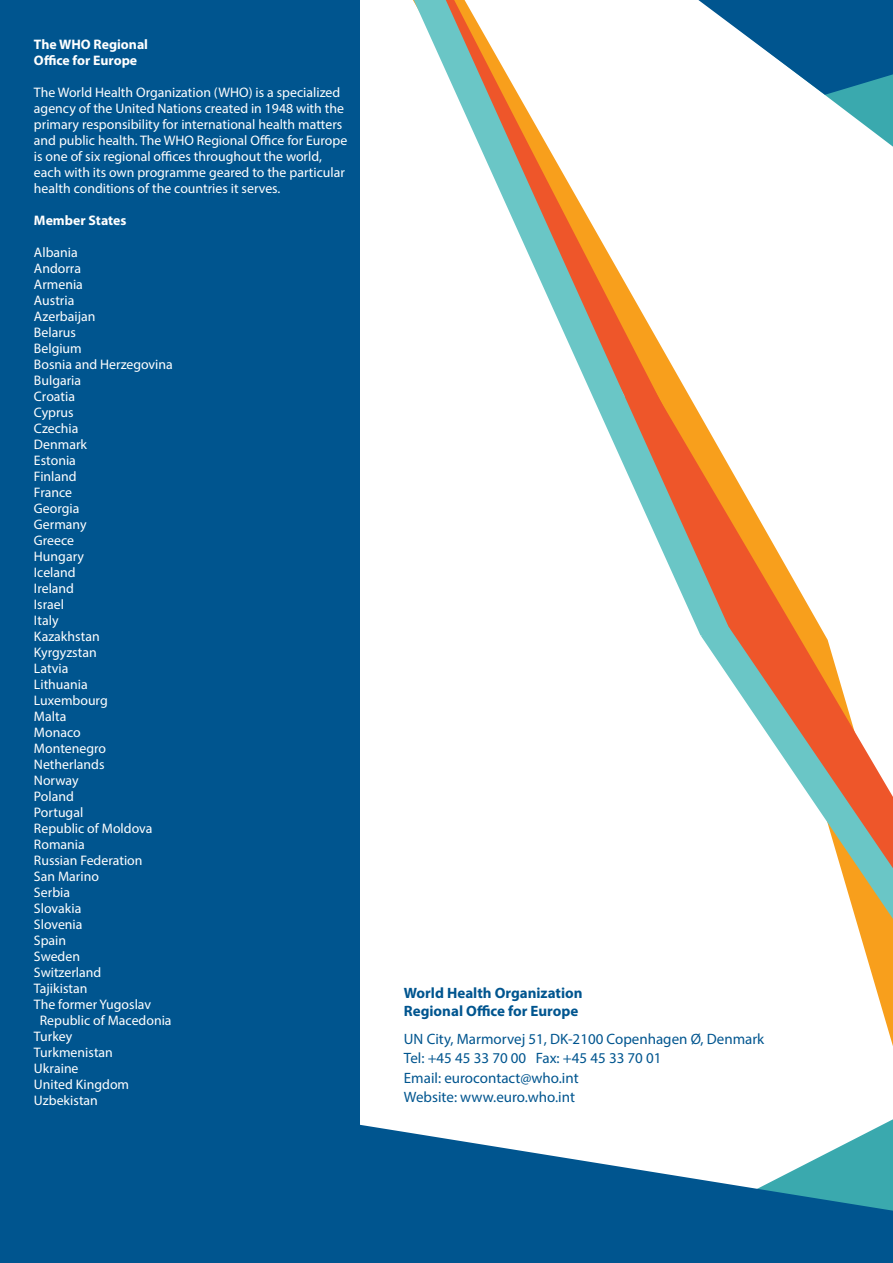
<style>
.page{position:relative;width:893px;height:1263px;background:#fff}
.page>*{position:absolute;margin:0;border:0;box-sizing:border-box;transform-origin:0 0}
.t1{font:15px/19.5px "Myriad Pro";color:#00558f}
.t2{font:700 15px/18px "Myriad Pro";color:#00558f}
.t3{font:13.8px/16px "Myriad Pro";color:#fff}
.t4{font:700 13.8px/16px "Myriad Pro";color:#fff}
</style>
<div class="page">
<div style="left:0;top:0;width:359px;height:1263px;background:#00558f"></div>
<svg style="left:861px;top:0;width:32px;height:147px;background:#2b83a4"></svg>
<svg style="left:359px;top:1124px;width:534px;height:139px;fill:#00558f"></svg>
<svg style="left:855px;top:919px;width:38px;height:127px"></svg>
<svg style="left:731px;top:0;width:130px;height:123px;fill:#00558f"></svg>
<svg style="left:700px;top:469px;width:121px;height:167px"></svg>
<svg style="left:414px;top:0;width:317px;height:635px"></svg>
<svg style="left:701px;top:627px;width:192px;height:292px"></svg>
<p class="t4" style="left:34px;top:35px;width:116px">The WHO Regional<br>Office for Europe</p>
<p class="t3" style="left:34px;top:84px;width:315px">The World Health Organization (WHO) is a specialized agency of the United Nations created in 1948 with the primary responsibility for international health matters and public health. The WHO Regional Office for Europe is one of six regional offices throughout the world, each with its own programme geared to the particular health conditions of the countries it serves.</p>
<p class="t4" style="left:34px;top:212px;width:94px">Member States</p>
<p class="t3" style="left:34px;top:244px;width:45px">Albania</p>
<p class="t3" style="left:34px;top:260px;width:49px">Andorra</p>
<p class="t3" style="left:34px;top:276px;width:51px">Armenia</p>
<p class="t3" style="left:34px;top:292px;width:42px">Austria</p>
<p class="t3" style="left:34px;top:308px;width:63px">Azerbaijan</p>
<p class="t3" style="left:34px;top:324px;width:44px">Belarus</p>
<p class="t3" style="left:34px;top:340px;width:49px">Belgium</p>
<p class="t3" style="left:34px;top:356px;width:140px">Bosnia and Herzegovina</p>
<p class="t3" style="left:34px;top:372px;width:49px">Bulgaria</p>
<p class="t3" style="left:34px;top:388px;width:43px">Croatia</p>
<p class="t3" style="left:34px;top:404px;width:41px">Cyprus</p>
<p class="t3" style="left:34px;top:420px;width:46px">Czechia</p>
<p class="t3" style="left:34px;top:436px;width:55px">Denmark</p>
<p class="t3" style="left:34px;top:452px;width:43px">Estonia</p>
<p class="t3" style="left:34px;top:468px;width:44px">Finland</p>
<p class="t3" style="left:34px;top:484px;width:40px">France</p>
<p class="t3" style="left:34px;top:500px;width:47px">Georgia</p>
<p class="t3" style="left:34px;top:516px;width:54px">Germany</p>
<p class="t3" style="left:34px;top:532px;width:42px">Greece</p>
<p class="t3" style="left:34px;top:548px;width:52px">Hungary</p>
<p class="t3" style="left:34px;top:564px;width:43px">Iceland</p>
<p class="t3" style="left:34px;top:580px;width:42px">Ireland</p>
<p class="t3" style="left:34px;top:596px;width:32px">Israel</p>
<p class="t3" style="left:34px;top:612px;width:26px">Italy</p>
<p class="t3" style="left:34px;top:628px;width:67px">Kazakhstan</p>
<p class="t3" style="left:34px;top:644px;width:64px">Kyrgyzstan</p>
<p class="t3" style="left:34px;top:660px;width:36px">Latvia</p>
<p class="t3" style="left:34px;top:676px;width:55px">Lithuania</p>
<p class="t3" style="left:34px;top:692px;width:75px">Luxembourg</p>
<p class="t3" style="left:34px;top:708px;width:34px">Malta</p>
<p class="t3" style="left:34px;top:724px;width:48px">Monaco</p>
<p class="t3" style="left:34px;top:740px;width:74px">Montenegro</p>
<p class="t3" style="left:34px;top:756px;width:72px">Netherlands</p>
<p class="t3" style="left:34px;top:772px;width:46px">Norway</p>
<p class="t3" style="left:34px;top:788px;width:41px">Poland</p>
<p class="t3" style="left:34px;top:804px;width:51px">Portugal</p>
<p class="t3" style="left:34px;top:820px;width:120px">Republic of Moldova</p>
<p class="t3" style="left:34px;top:836px;width:52px">Romania</p>
<p class="t3" style="left:34px;top:852px;width:110px">Russian Federation</p>
<p class="t3" style="left:34px;top:868px;width:67px">San Marino</p>
<p class="t3" style="left:34px;top:884px;width:38px">Serbia</p>
<p class="t3" style="left:34px;top:900px;width:49px">Slovakia</p>
<p class="t3" style="left:34px;top:916px;width:50px">Slovenia</p>
<p class="t3" style="left:34px;top:932px;width:34px">Spain</p>
<p class="t3" style="left:34px;top:948px;width:48px">Sweden</p>
<p class="t3" style="left:34px;top:964px;width:69px">Switzerland</p>
<p class="t3" style="left:34px;top:980px;width:55px">Tajikistan</p>
<p class="t3" style="left:34px;top:996px;width:119px">The former Yugoslav</p>
<p class="t3" style="left:40px;top:1012px;width:133px">Republic of Macedonia</p>
<p class="t3" style="left:34px;top:1028px;width:40px">Turkey</p>
<p class="t3" style="left:34px;top:1044px;width:80px">Turkmenistan</p>
<p class="t3" style="left:34px;top:1060px;width:46px">Ukraine</p>
<p class="t3" style="left:34px;top:1076px;width:97px">United Kingdom</p>
<p class="t3" style="left:34px;top:1092px;width:65px">Uzbekistan</p>
<p class="t2" style="left:404px;top:983px;width:180px">World Health Organization<br>Regional Office for Europe</p>
<p class="t1" style="left:404px;top:1029px;width:362px">UN City, Marmorvej 51, DK-2100 Copenhagen Ø, Denmark Tel: +45 45 33 70 00 Fax: +45 45 33 70 01<br>Email: eurocontact@who.int<br>Website: www.euro.who.int</p>
</div>
